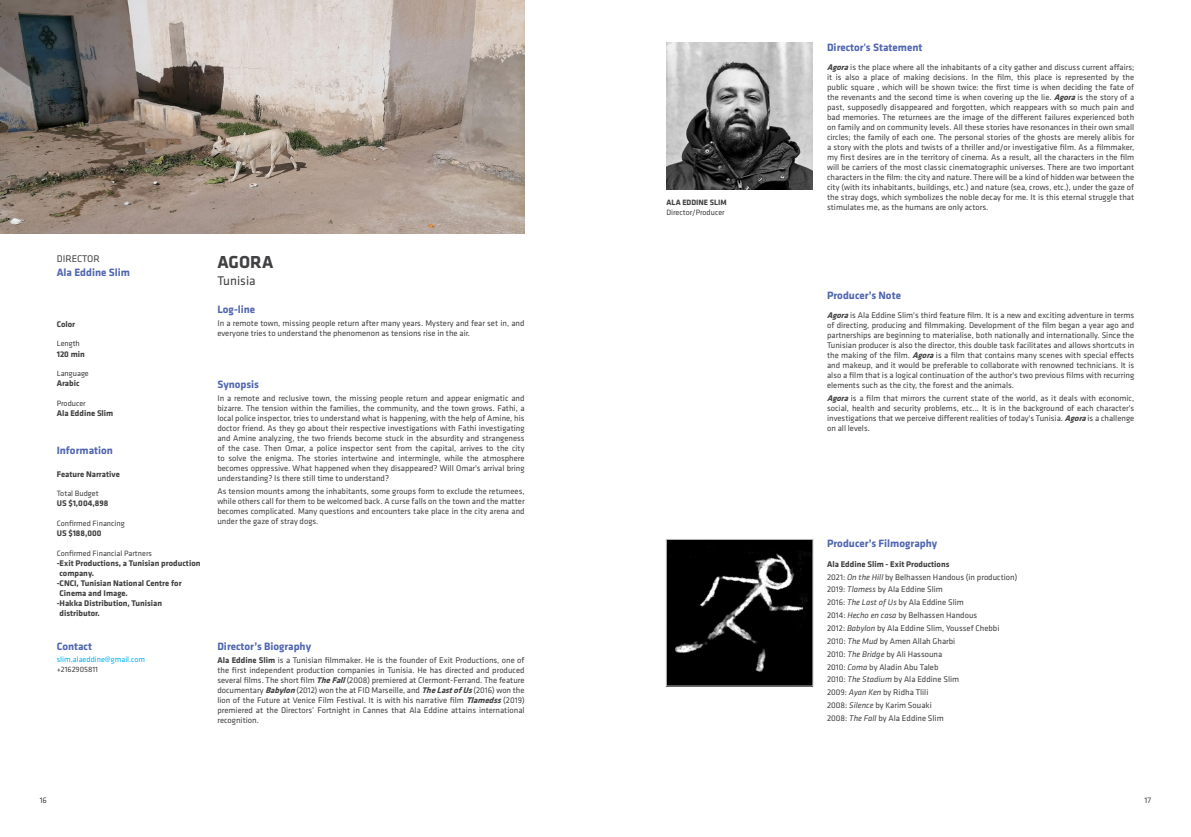
<style>
.page{position:relative;width:1191px;height:837px;background:#fff}
.page>*{position:absolute;margin:0;border:0;box-sizing:border-box;transform-origin:0 0}
.t1{font:700 18px "Klavika";color:#414042}
.t2{font:13px "Klavika";color:#414042}
.t3{font:700 11px "Klavika";color:#5368b0}
.t4{font:10px "Klavika";color:#414042}
.t5{font:8.5px/10px "Klavika";color:#414042;text-align:justify}
.t6{font:700 8.5px "Klavika";color:#414042}
.t7{font:8.4px "Klavika";color:#414042}
.t8{font:8px "Klavika";color:#414042}
.t9{font:8px "Klavika";color:#00b3f0}
.t10{font:700 8px "Klavika";color:#414042}
.s1{font-weight:700}
.s2{font-weight:700;font-style:italic}
.s3{font-style:italic}
</style>
<div class="page">
<img style="left:666px;top:43px;width:147px;height:146px">
<img style="left:668px;top:541px;width:143px;height:143px">
<div style="left:666px;top:539px;width:147px;height:147px;border:1px solid #bcbec0"></div>
<img style="left:0;top:0;width:524px;height:233px">
<p class="t4" style="left:57px;top:253px;width:45px">DIRECTOR</p>
<p class="t3" style="left:57px;top:266px;width:75px">Ala Eddine Slim</p>
<p class="t6" style="left:57px;top:320px;width:20px">Color</p>
<p class="t8" style="left:57px;top:339px;width:25px">Length</p>
<p class="t6" style="left:57px;top:349px;width:30px">120 min</p>
<p class="t8" style="left:57px;top:369px;width:34px">Language</p>
<p class="t6" style="left:57px;top:378px;width:24px">Arabic</p>
<p class="t8" style="left:57px;top:398px;width:30px">Producer</p>
<p class="t6" style="left:57px;top:408px;width:58px">Ala Eddine Slim</p>
<p class="t3" style="left:57px;top:443px;width:58px">Information</p>
<p class="t6" style="left:57px;top:469px;width:65px">Feature Narrative</p>
<p class="t8" style="left:57px;top:489px;width:43px">Total Budget</p>
<p class="t6" style="left:57px;top:498px;width:53px">US $1,004,898</p>
<p class="t8" style="left:57px;top:518px;width:69px">Confirmed Financing</p>
<p class="t6" style="left:57px;top:528px;width:46px">US $188,000</p>
<p class="t8" style="left:57px;top:548px;width:97px">Confirmed Financial Partners</p>
<p class="t6" style="left:57px;top:558px;width:145px">-Exit Productions, a Tunisian production</p>
<p class="t6" style="left:60px;top:568px;width:36px">company.</p>
<p class="t6" style="left:57px;top:578px;width:126px">-CNCI, Tunisian National Centre for</p>
<p class="t6" style="left:60px;top:588px;width:70px">Cinema and Image.</p>
<p class="t6" style="left:57px;top:598px;width:107px">-Hakka Distribution, Tunisian</p>
<p class="t6" style="left:60px;top:608px;width:42px">distributor.</p>
<p class="t3" style="left:57px;top:640px;width:37px">Contact</p>
<p class="t9" style="left:57px;top:654px;width:90px">slim.alaeddine@gmail.com</p>
<p class="t8" style="left:57px;top:664px;width:43px">+2162905811</p>
<h1 class="t1" style="left:217px;top:252px;width:57px">AGORA</h1>
<h2 class="t2" style="left:217px;top:273px;width:40px">Tunisia</h2>
<p class="t3" style="left:217px;top:303px;width:39px">Log-line</p>
<p class="t5" style="left:217px;top:318px;width:309px">In a remote town, missing people return after many years. Mystery and fear set in, and everyone tries to understand the phenomenon as tensions rise in the air.</p>
<p class="t3" style="left:217px;top:378px;width:43px">Synopsis</p>
<p class="t5" style="left:217px;top:393px;width:309px">In a remote and reclusive town, the missing people return and appear enigmatic and bizarre. The tension within the families, the community, and the town grows. Fathi, a local police inspector, tries to understand what is happening, with the help of Amine, his doctor friend. As they go about their respective investigations with Fathi investigating and Amine analyzing, the two friends become stuck in the absurdity and strangeness of the case. Then Omar, a police inspector sent from the capital, arrives to the city to solve the enigma. The stories intertwine and intermingle, while the atmosphere becomes oppressive. What happened when they disappeared? Will Omar's arrival bring understanding? Is there still time to understand?</p>
<p class="t5" style="left:217px;top:486px;width:309px">As tension mounts among the inhabitants, some groups form to exclude the returnees, while others call for them to be welcomed back. A curse falls on the town and the matter becomes complicated. Many questions and encounters take place in the city arena and under the gaze of stray dogs.</p>
<p class="t3" style="left:217px;top:640px;width:95px">Director’s Biography</p>
<p class="t5" style="left:217px;top:655px;width:309px"><span class="s1">Ala Eddine Slim</span> is a Tunisian filmmaker. He is the founder of Exit Productions, one of the first independent production companies in Tunisia. He has directed and produced several films. The short film <span class="s2">TheFall</span>(2008) premiered at Clermont-Ferrand. The feature documentary <span class="s2">Babylon</span>(2012) won the at FID Marseille, and <span class="s2">TheLastofUs</span>(2016) won the lion of the Future at Venice Film Festival. It is with his narrative film <span class="s2">Tlamedss</span>(2019) premiered at the Directors’ Fortnight in Cannes that Ala Eddine attains international recognition.</p>
<p class="t10" style="left:666px;top:198px;width:62px">ALA EDDINE SLIM</p>
<p class="t8" style="left:666px;top:208px;width:60px">Director/Producer</p>
<p class="t3" style="left:827px;top:41px;width:97px">Director's Statement</p>
<p class="t5" style="left:827px;top:62px;width:309px"><span class="s2">Agora</span>is the place where all the inhabitants of a city gather and discuss current affairs; it is also a place of making decisions. In the film, this place is represented by the public square , which will be shown twice: the first time is when deciding the fate of the revenants and the second time is when covering up the lie. <span class="s2">Agora</span>is the story of a past, supposedly disappeared and forgotten, which reappears with so much pain and bad memories. The returnees are the image of the different failures experienced both on family and on community levels. All these stories have resonances in their own small circles; the family of each one. The personal stories of the ghosts are merely alibis for a story with the plots and twists of a thriller and/or investigative film. As a filmmaker, my first desires are in the territory of cinema. As a result, all the characters in the film will be carriers of the most classic cinematographic universes. There are two important characters in the film: the city and nature. There will be a kind of hidden war between the city (with its inhabitants, buildings, etc.) and nature (sea, crows, etc.), under the gaze of the stray dogs, which symbolizes the noble decay for me. It is this eternal struggle that stimulates me, as the humans are only actors.</p>
<p class="t3" style="left:827px;top:289px;width:75px">Producer’s Note</p>
<p class="t5" style="left:827px;top:310px;width:309px"><span class="s2">Agora</span>is Ala Eddine Slim's third feature film. It is a new and exciting adventure in terms of directing, producing and filmmaking. Development of the film began a year ago and partnerships are beginning to materialise, both nationally and internationally. Since the Tunisian producer is also the director, this double task facilitates and allows shortcuts in the making of the film. <span class="s2">Agora</span>is a film that contains many scenes with special effects and makeup, and it would be preferable to collaborate with renowned technicians. It is also a film that is a logical continuation of the author's two previous films with recurring elements such as the city, the forest and the animals.</p>
<p class="t5" style="left:827px;top:393px;width:309px"><span class="s2">Agora</span>is a film that mirrors the current state of the world, as it deals with economic, social, health and security problems, etc... It is in the background of each character's investigations that we perceive different realities of today's Tunisia. <span class="s2">Agora</span>is a challenge on all levels.</p>
<p class="t3" style="left:827px;top:537px;width:112px">Producer’s Filmography</p>
<p class="t5" style="left:827px;top:557px;width:192px;line-height:12.8px;text-align:left"><span class="s1">Ala Eddine Slim - Exit Productions<br></span>2021: <span class="s3">On the Hill</span> by Belhassen Handous (in production)<br>2019: <span class="s3">Tlamess</span> by Ala Eddine Slim<br>2016: <span class="s3">The Last of Us</span> by Ala Eddine Slim<br>2014: <span class="s3">Hecho en casa</span> by Belhassen Handous<br>2012: <span class="s3">Babylon</span> by Ala Eddine Slim, Youssef Chebbi 2010: <span class="s3">The Mud</span> by Amen Allah Gharbi<br>2010: <span class="s3">The Bridge</span> by Ali Hassouna<br>2010: <span class="s3">Coma</span> by Aladin Abu Taleb<br>2010: <span class="s3">The Stadium</span> by Ala Eddine Slim<br>2009: <span class="s3">Ayan Ken</span> by Ridha Tlili<br>2008: <span class="s3">Silence</span> by Karim Souaki<br>2008: <span class="s3">The Fall</span> by Ala Eddine Slim</p>
<p class="t7" style="left:40px;top:795px;width:9px">16</p>
<p class="t7" style="left:1144px;top:795px;width:8px">17</p>
</div>
